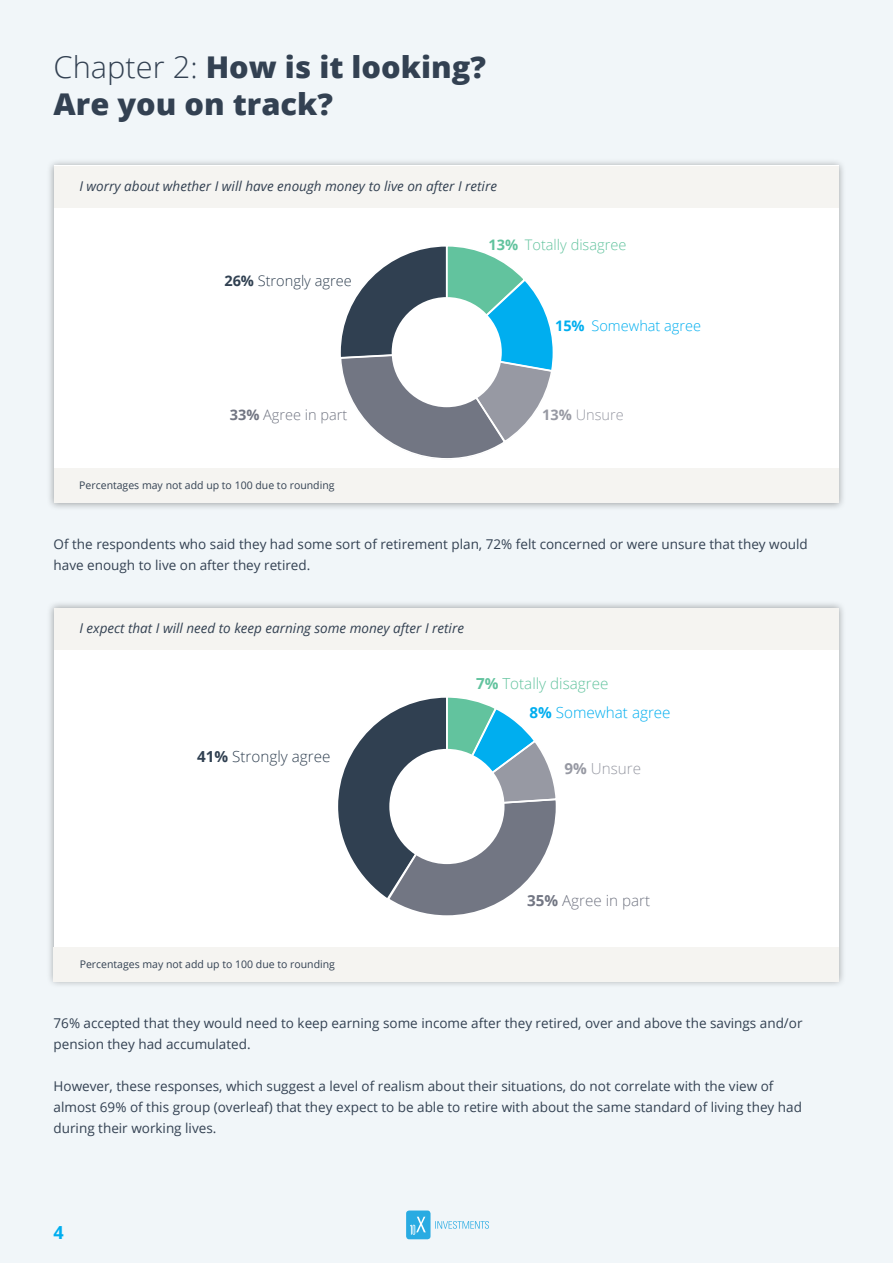
<style>
.page{position:relative;width:893px;height:1263px;background:#f1f6f9}
.page>*{position:absolute;margin:0;border:0;box-sizing:border-box;transform-origin:0 0}
.t1{font:800 30px "Open Sans";color:#334152}
.t2{font:700 18px "Open Sans";color:#00aeef}
.t3{font:300 15.15px/29.1px "Open Sans";color:#62c39e}
.t4{font:300 15.15px "Open Sans";color:#304051}
.t5{font:300 15.15px "Open Sans";color:#727683}
.t6{font:300 15.15px "Open Sans";color:#9799a3}
.t7{font:300 14.55px "Open Sans";color:#62c39e}
.t8{font:300 14.55px "Open Sans";color:#304051}
.t9{font:300 14.55px "Open Sans";color:#00aeef}
.t10{font:300 14.55px "Open Sans";color:#727683}
.t11{font:300 14.55px "Open Sans";color:#9799a3}
.t12{font:13.5px/21px "Open Sans";color:#334152}
.t13{font:italic 13.5px "Open Sans";color:#334152}
.t14{font:10.5px "Open Sans";color:#334152}
.s1{font-weight:300}
.s2{font-weight:700}
.s3{font-weight:700;color:#00aeef}
.s4{color:#00aeef}
</style>
<div class="page">
<div style="left:406px;top:1210px;width:24px;height:29px;background:#29abe2;border-radius:3px"></div>
<svg style="left:410px;top:1217px;width:16px;height:18px"></svg>
<svg style="left:435px;top:1221px;width:54px;height:8px"></svg>
<div style="left:46px;top:158px;width:801px;height:353px;background:#000;opacity:.35"></div>
<div style="left:54px;top:166px;width:785px;height:337px;background:#fff"></div>
<div style="left:46px;top:600px;width:800px;height:389px;background:#000;opacity:.35"></div>
<div style="left:54px;top:608px;width:784px;height:373px;background:#fff"></div>
<svg style="left:340px;top:246px;width:213px;height:212px"></svg>
<div style="left:392px;top:297px;width:110px;height:110px;background:#fff;border-radius:50%"></div>
<svg style="left:338px;top:697px;width:218px;height:219px"></svg>
<div style="left:389px;top:749px;width:115px;height:115px;background:#fff;border-radius:50%"></div>
<div style="left:54px;top:166px;width:784px;height:41px;background:#f5f4f1"></div>
<div style="left:54px;top:608px;width:784px;height:42px;background:#f5f4f1"></div>
<div style="left:54px;top:947px;width:785px;height:35px;background:#f5f4f1"></div>
<div style="left:54px;top:468px;width:785px;height:35px;background:#f5f4f1"></div>
<p class="t1" style="left:54px;top:44px;width:434px"><span class="s1">Chapter 2:</span> How is it looking?</p>
<p class="t1" style="left:54px;top:82px;width:281px">Are you on track?</p>
<p class="t13" style="left:79px;top:177px;width:419px">I worry about whether I will have enough money to live on after I retire</p>
<p class="t8" style="left:224px;top:271px;width:129px"><span class="s2">26%</span> Strongly agree</p>
<p class="t7" style="left:488px;top:234px;width:139px"><span class="s2">13%</span> Totally disagree</p>
<p class="t9" style="left:555px;top:316px;width:148px"><span class="s2">15%</span> Somewhat agree</p>
<p class="t10" style="left:230px;top:405px;width:119px"><span class="s2">33%</span> Agree in part</p>
<p class="t11" style="left:542px;top:405px;width:83px"><span class="s2">13%</span> Unsure</p>
<p class="t14" style="left:79px;top:478px;width:257px">Percentages may not add up to 100 due to rounding</p>
<p class="t12" style="left:54px;top:534px;width:756px">Of the respondents who said they had some sort of retirement plan, 72% felt concerned or were unsure that they would have enough to live on after they retired.</p>
<p class="t13" style="left:79px;top:618px;width:386px">I expect that I will need to keep earning some money after I retire</p>
<p class="t4" style="left:197px;top:746px;width:135px"><span class="s2">41%</span> Strongly agree</p>
<p class="t3" style="left:530px;top:668px;width:143px;text-indent:-54px"><span class="s2">7%</span> Totally disagree<br><span class="s3">8%</span> <span class="s4">Somewhat agree</span></p>
<p class="t6" style="left:565px;top:758px;width:78px"><span class="s2">9%</span> Unsure</p>
<p class="t14" style="left:80px;top:957px;width:257px">Percentages may not add up to 100 due to rounding</p>
<p class="t5" style="left:527px;top:890px;width:125px"><span class="s2">35%</span> Agree in part</p>
<p class="t12" style="left:54px;top:1012px;width:750px">76% accepted that they would need to keep earning some income after they retired, over and above the savings and/or pension they had accumulated.</p>
<p class="t12" style="left:54px;top:1075px;width:750px">However, these responses, which suggest a level of realism about their situations, do not correlate with the view of almost 69% of this group (overleaf) that they expect to be able to retire with about the same standard of living they had during their working lives.</p>
<p class="t2" style="left:54px;top:1220px;width:12px">4</p>
</div>
